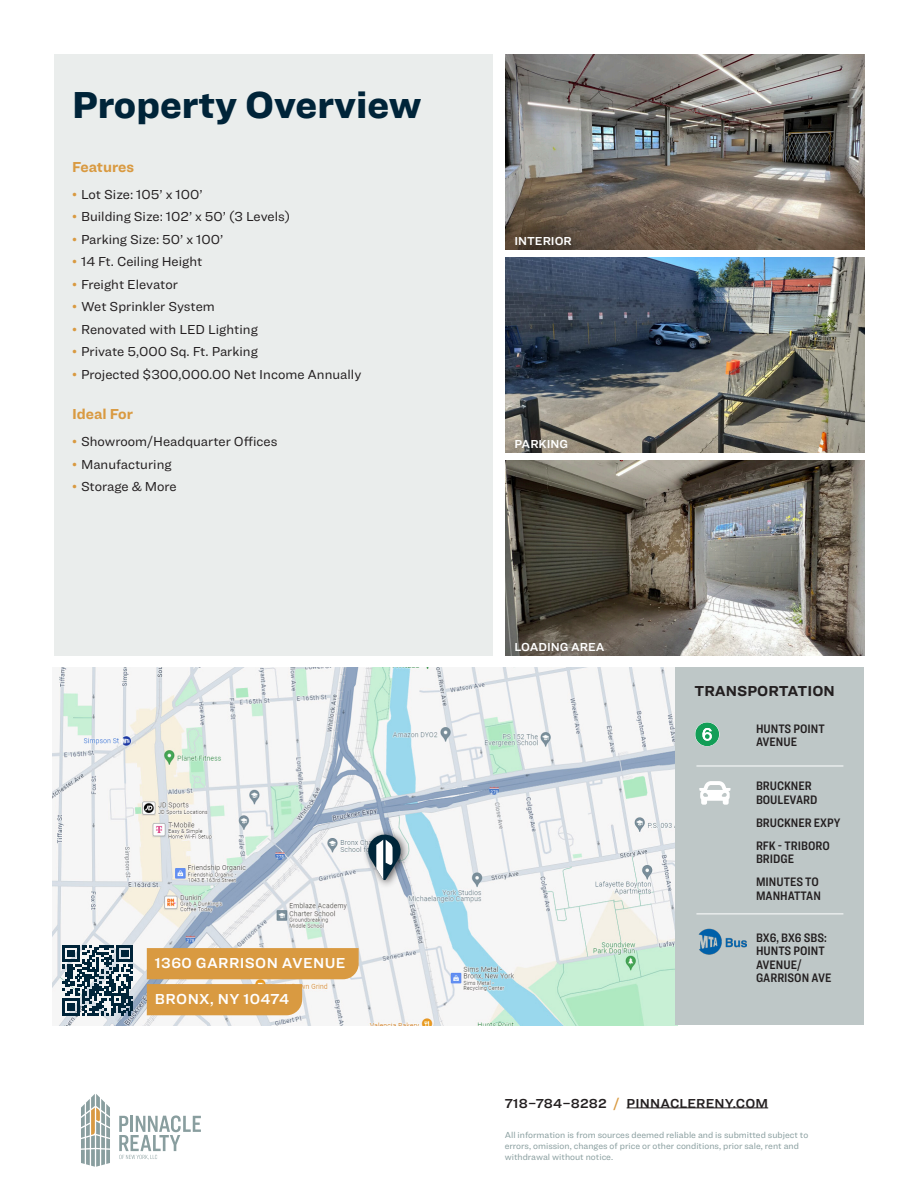
<style>
.page{position:relative;width:918px;height:1188px;background:#fff}
.page>*{position:absolute;margin:0;border:0;box-sizing:border-box;transform-origin:0 0}
.Features__H2_26pt_Black_Dark_Blue{font:900 39px "Ringside";color:#002439}
.Legend_Map__Locations_10pt_Semibold_Pape{font:600 15px "Ringside";letter-spacing:.025em;color:#fff}
.Features__Heading_10pt_Bold_Gold{font:700 15px "Ringside";color:#d99a41}
.t1{font:700 15px "Ringside";color:#231f20}
.t2{font:13.5px "Ringside";color:#231f20}
.t3{font:600 13.5px "Ringside";letter-spacing:.01em;color:#231f20}
.Features__Transportation{font:600 12.75px/13.5px "Ringside Condensed";color:#231f20}
.Features__Photo_Captions_8pt_Semibold_Pa{font:600 12px "Ringside";color:#fff}
.t4{font:9px/10.8px "Ringside";color:#889d9e}
.s1{color:#d99a41}
</style>
<div class="page">
<svg style="left:119px;top:1115px;width:82px;height:45px"></svg>
<svg style="left:81px;top:1094px;width:29px;height:73px"></svg>
<hr style="left:627px;top:1108px;width:141px;height:1px;background:#231f20">
<div style="left:54px;top:54px;width:439px;height:602px;background:#eaedec"></div>
<img style="left:53px;top:667px;width:622px;height:358px">
<img style="left:505px;top:54px;width:359px;height:195px">
<img style="left:505px;top:460px;width:359px;height:196px">
<img style="left:505px;top:257px;width:359px;height:195px">
<div style="left:362px;top:829px;width:48px;height:61px;background:#231f20;opacity:.75"></div>
<svg style="left:368px;top:835px;width:33px;height:45px"></svg>
<div style="left:675px;top:667px;width:189px;height:358px;background:#bec7c7"></div>
<svg style="left:695px;top:722px;width:24px;height:24px"></svg>
<img style="left:698px;top:929px;width:49px;height:26px">
<svg style="left:699px;top:781px;width:32px;height:24px"></svg>
<hr style="left:696px;top:766px;width:147px;height:1px;background:#fff">
<hr style="left:696px;top:914px;width:147px;height:1px;background:#fff">
<svg style="left:147px;top:948px;width:212px;height:67px;background:#ddaa63"></svg>
<svg style="left:63px;top:945px;width:70px;height:70px"></svg>
<p class="Features__H2_26pt_Black_Dark_Blue" style="left:72px;top:75px;width:351px">Property Overview</p>
<p class="Features__Heading_10pt_Bold_Gold" style="left:72px;top:155px;width:63px">Features</p>
<p class="t2" style="left:72px;top:184px;width:132px"><span class="s1">•</span> Lot Size: 105’ x 100’</p>
<p class="t2" style="left:72px;top:207px;width:220px"><span class="s1">•</span> Building Size: 102’ x 50’ (3 Levels)</p>
<p class="t2" style="left:72px;top:229px;width:153px"><span class="s1">•</span> Parking Size: 50’ x 100’</p>
<p class="t2" style="left:72px;top:252px;width:132px"><span class="s1">•</span> 14 Ft. Ceiling Height</p>
<p class="t2" style="left:72px;top:274px;width:108px"><span class="s1">•</span> Freight Elevator</p>
<p class="t2" style="left:72px;top:297px;width:144px"><span class="s1">•</span> Wet Sprinkler System</p>
<p class="t2" style="left:72px;top:319px;width:187px"><span class="s1">•</span> Renovated with LED Lighting</p>
<p class="t2" style="left:72px;top:342px;width:187px"><span class="s1">•</span> Private 5,000 Sq. Ft. Parking</p>
<p class="t2" style="left:72px;top:364px;width:291px"><span class="s1">•</span> Projected $300,000.00 Net Income Annually</p>
<p class="Features__Heading_10pt_Bold_Gold" style="left:72px;top:403px;width:63px">Ideal For</p>
<p class="t2" style="left:72px;top:432px;width:207px"><span class="s1">•</span> Showroom/Headquarter Offices</p>
<p class="t2" style="left:72px;top:454px;width:101px"><span class="s1">•</span> Manufacturing</p>
<p class="t2" style="left:72px;top:477px;width:106px"><span class="s1">•</span> Storage &amp; More</p>
<p class="Legend_Map__Locations_10pt_Semibold_Pape" style="left:155px;top:952px;width:63px">1360 GARRISON</p>
<p class="Legend_Map__Locations_10pt_Semibold_Pape" style="left:282px;top:952px;width:22px">AVENUE</p>
<p class="Legend_Map__Locations_10pt_Semibold_Pape" style="left:155px;top:988px;width:136px">BRONX, NY 10474</p>
<p class="Features__Photo_Captions_8pt_Semibold_Pa" style="left:514px;top:232px;width:59px">INTERIOR</p>
<p class="Features__Photo_Captions_8pt_Semibold_Pa" style="left:514px;top:435px;width:55px">PARKING</p>
<p class="Features__Photo_Captions_8pt_Semibold_Pa" style="left:514px;top:638px;width:92px">LOADING AREA</p>
<p class="t1" style="left:694px;top:680px;width:142px">TRANSPORTATION</p>
<p class="Features__Transportation" style="left:756px;top:722px;width:70px">HUNTS POINT<br>AVENUE</p>
<p class="Features__Transportation" style="left:756px;top:779px;width:63px">BRUCKNER<br>BOULEVARD</p>
<p class="Features__Transportation" style="left:756px;top:815px;width:86px">BRUCKNER EXPY</p>
<p class="Features__Transportation" style="left:756px;top:838px;width:75px">RFK - TRIBORO<br>BRIDGE</p>
<p class="Features__Transportation" style="left:756px;top:875px;width:67px">MINUTES TO<br>MANHATTAN</p>
<p class="Features__Transportation" style="left:756px;top:930px;width:77px">BX6, BX6 SBS:<br>HUNTS POINT<br>AVENUE/<br>GARRISON AVE</p>
<p class="t3" style="left:505px;top:1093px;width:265px">718–784–8282 <span class="s1">/</span> PINNACLERENY.COM</p>
<p class="t4" style="left:505px;top:1130px;width:305px">All information is from sources deemed reliable and is submitted subject to errors, omission, changes of price or other conditions, prior sale, rent and withdrawal without notice.</p>
</div>
